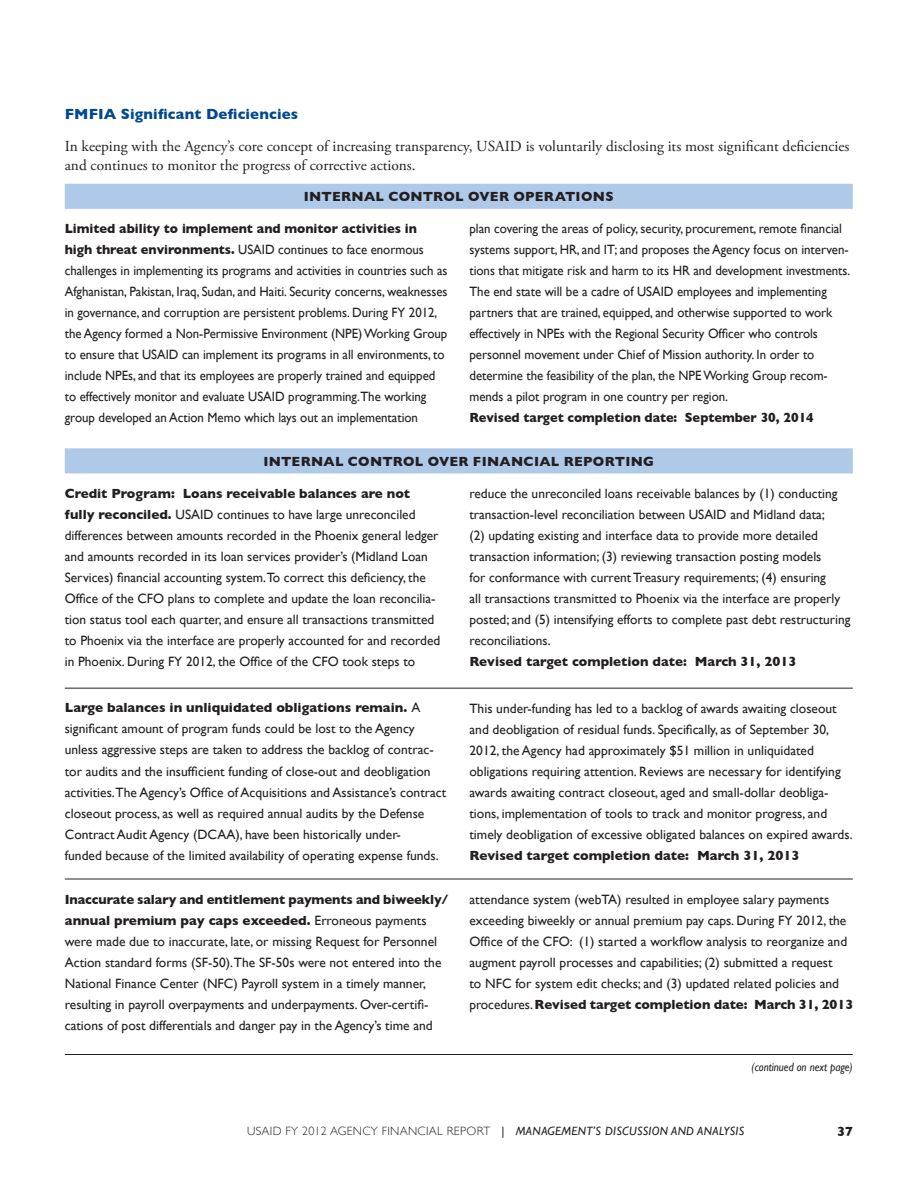
<style>
.page{position:relative;width:918px;height:1188px;background:#fff}
.page>*{position:absolute;margin:0;border:0;box-sizing:border-box;transform-origin:0 0}
._2_00_BodyText{font:15.3px/19.5px "Adobe Garamond Pro";color:#231f20}
._1_04_Header_Lvl4{font:700 15px "Gill Sans";letter-spacing:.01em;color:#014990}
.P{font:13.5px/21px "Gill Sans";color:#231f20}
.P-2{font:13.5px/21px "Gill Sans";color:#231f20;scale:.96 1}
.MDAtable_9pt_Title{font:700 13.5px "Gill Sans";letter-spacing:.02em;color:#231f20}
.PMA_continued{font:italic 12px "Gill Sans";letter-spacing:.025em;color:#231f20}
.PMA_continued-2{font:italic 12px "Gill Sans";color:#231f20;scale:.9 1}
.s1{font-weight:700}
.s2{font-weight:300;font-style:normal}
.s3{font-style:normal}
</style>
<div class="page">
<svg style="left:65px;top:184px;width:788px;height:289px"></svg>
<hr style="left:65px;top:1054px;width:788px;height:1px;background:#231f20">
<hr style="left:65px;top:688px;width:788px;height:1px;background:#231f20">
<hr style="left:65px;top:879px;width:788px;height:1px;background:#231f20">
<h4 class="_1_04_Header_Lvl4" style="left:65px;top:105px;width:235px">FMFIA Significant Deficiencies</h4>
<p class="_2_00_BodyText" style="left:65px;top:137px;width:786px">In keeping with the Agency’s core concept of increasing transparency, USAID is voluntarily disclosing its most significant deficiencies and continues to monitor the progress of corrective actions.</p>
<p class="MDAtable_9pt_Title" style="left:304px;top:189px;width:311px">INTERNAL CONTROL OVER OPERATIONS</p>
<p class="P-2" style="left:65px;top:218px;width:400px"><span class="s1">Limited ability to implement and monitor activities in high threat environments.</span> USAID continues to face enormous challenges in implementing its programs and activities in countries such as Afghanistan, Pakistan, Iraq, Sudan, and Haiti. Security concerns, weaknesses in governance, and corruption are persistent problems. During FY 2012, the Agency formed a Non-Permissive Environment (NPE) Working Group to ensure that USAID can implement its programs in all environments, to include NPEs, and that its employees are properly trained and equipped to effectively monitor and evaluate USAID programming.The working group developed an Action Memo which lays out an implementation</p>
<p class="P-2" style="left:469px;top:218px;width:398px">plan covering the areas of policy, security, procurement, remote financial systems support, HR, and IT; and proposes the Agency focus on interven&shy;tions that mitigate risk and harm to its HR and development investments.<br>The end state will be a cadre of USAID employees and implementing partners that are trained, equipped, and otherwise supported to work effectively in NPEs with the Regional Security Officer who controls personnel movement under Chief of Mission authority. In order to determine the feasibility of the plan, the NPE Working Group recom&shy;mends a pilot program in one country per region.<br><span class="s1">Revised target completion date: September 30, 2014</span></p>
<p class="MDAtable_9pt_Title" style="left:264px;top:453px;width:392px">INTERNAL CONTROL OVER FINANCIAL REPORTING</p>
<p class="P" style="left:65px;top:483px;width:377px"><span class="s1">Credit Program: Loans receivable balances are not fully reconciled.</span> USAID continues to have large unreconciled differences between amounts recorded in the Phoenix general ledger and amounts recorded in its loan services provider’s (Midland Loan Services) financial accounting system.To correct this deficiency, the Office of the CFO plans to complete and update the loan reconcilia&shy;tion status tool each quarter, and ensure all transactions transmitted to Phoenix via the interface are properly accounted for and recorded in Phoenix. During FY 2012, the Office of the CFO took steps to</p>
<p class="P" style="left:470px;top:483px;width:382px">reduce the unreconciled loans receivable balances by (1) conducting transaction-level reconciliation between USAID and Midland data;<br>(2) updating existing and interface data to provide more detailed transaction information; (3) reviewing transaction posting models<br>for conformance with current Treasury requirements; (4) ensuring<br>all transactions transmitted to Phoenix via the interface are properly posted; and (5) intensifying efforts to complete past debt restructuring reconciliations.<br><span class="s1">Revised target completion date: March 31, 2013</span></p>
<p class="P" style="left:65px;top:697px;width:383px"><span class="s1">Large balances in unliquidated obligations remain.</span> A significant amount of program funds could be lost to the Agency unless aggressive steps are taken to address the backlog of contrac&shy;tor audits and the insufficient funding of close-out and deobligation activities.The Agency’s Office of Acquisitions and Assistance’s contract closeout process, as well as required annual audits by the Defense Contract Audit Agency (DCAA), have been historically under-<br>funded because of the limited availability of operating expense funds.</p>
<p class="P" style="left:470px;top:697px;width:385px">This under-funding has led to a backlog of awards awaiting closeout and deobligation of residual funds. Specifically, as of September 30, 2012, the Agency had approximately $51 million in unliquidated obligations requiring attention. Reviews are necessary for identifying awards awaiting contract closeout, aged and small-dollar deobliga&shy;tions, implementation of tools to track and monitor progress, and timely deobligation of excessive obligated balances on expired awards.<br><span class="s1">Revised target completion date: March 31, 2013</span></p>
<p class="P" style="left:65px;top:889px;width:385px"><span class="s1">Inaccurate salary and entitlement payments and biweekly/ annual premium pay caps exceeded.</span> Erroneous payments were made due to inaccurate, late, or missing Request for Personnel Action standard forms (SF-50).The SF-50s were not entered into the National Finance Center (NFC) Payroll system in a timely manner, resulting in payroll overpayments and underpayments. Over-certifi&shy;cations of post differentials and danger pay in the Agency’s time and</p>
<p class="P" style="left:470px;top:889px;width:385px">attendance system (webTA) resulted in employee salary payments exceeding biweekly or annual premium pay caps. During FY 2012, the Office of the CFO: (1) started a workflow analysis to reorganize and augment payroll processes and capabilities; (2) submitted a request<br>to NFC for system edit checks; and (3) updated related policies and procedures. <span class="s1">Revised target completion date: March 31, 2013</span></p>
<p class="PMA_continued-2" style="left:752px;top:1060px;width:114px">(continued on next page)</p>
<p class="PMA_continued" style="left:247px;top:1124px;width:499px"><span class="s2">USAID FY 2012 AGENCY FINANCIAL REPORT</span> <span class="s3">|</span> MANAGEMENT’S DISCUSSION AND ANALYSIS</p>
<p class="MDAtable_9pt_Title" style="left:837px;top:1124px;width:18px">37</p>
</div>
